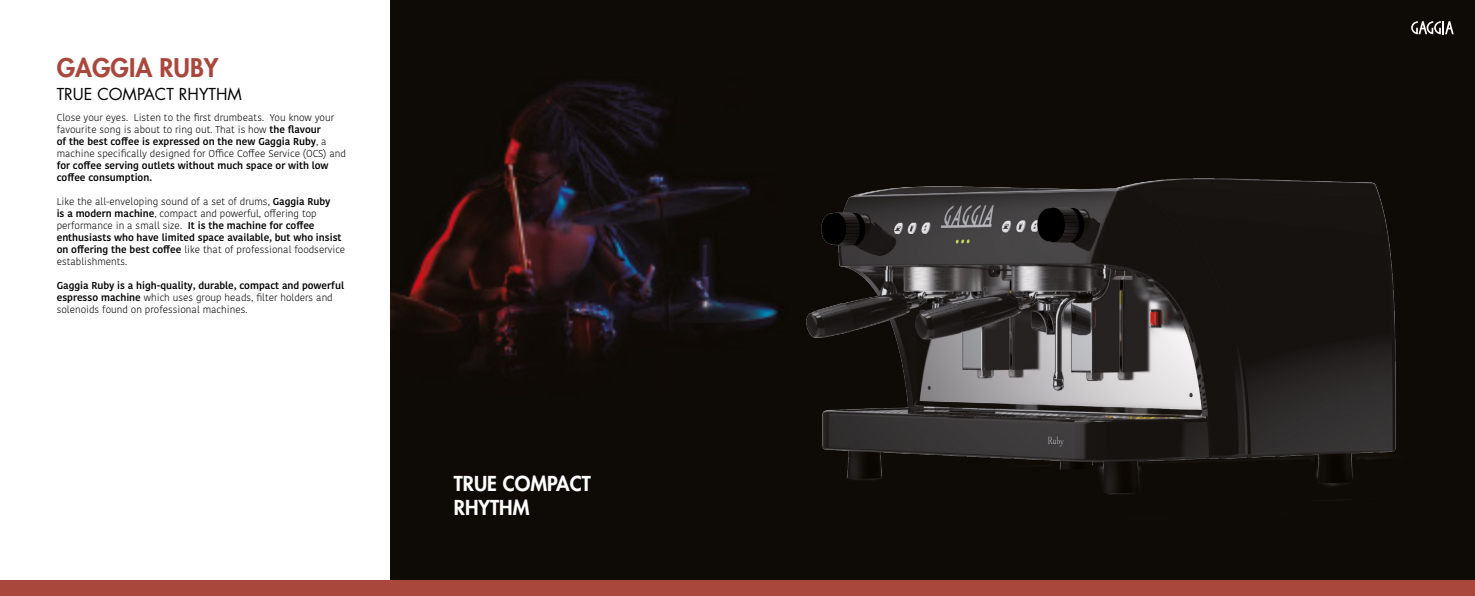
<style>
.page{position:relative;width:1475px;height:596px;background:#fff}
.page>*{position:absolute;margin:0;border:0;box-sizing:border-box;transform-origin:0 0}
.t1{font:800 25px "Futura Std";color:#aa473d}
.t2{font:800 20px/24px "Futura Std";color:#fff}
.t3{font:16px "Futura Std";color:#000}
.t4{font:300 10px/12px "Kohinoor Devanagari";color:#000}
.t5{font:600 10px/12px "Kohinoor Devanagari";color:#000}
.s1{font-weight:600}
</style>
<div class="page">
<img style="left:390px;top:0;width:1084px;height:580px">
<img style="left:757px;top:135px;width:683px;height:386px">
<div style="left:0;top:580px;width:1474px;height:15px;background:#aa473d"></div>
<svg style="left:1410px;top:21px;width:43px;height:13px"></svg>
<h1 class="t1" style="left:57px;top:52px;width:163px">GAGGIA RUBY</h1>
<p class="t4" style="left:57px;top:112px;width:291px">Close your eyes. Listen to the first drumbeats. You know your favourite song is about to ring out. That is how <span class="s1">the flavour<br>of the best coffee is expressed on the new Gaggia Ruby</span>, a machine specifically designed for Office Coffee Service (OCS) and</p>
<p class="t5" style="left:57px;top:160px;width:273px">for coffee serving outlets without much space or with low coffee consumption.</p>
<p class="t4" style="left:57px;top:196px;width:290px">Like the all-enveloping sound of a set of drums, <span class="s1">Gaggia Ruby<br>is a modern machine</span>, compact and powerful, offering top performance in a small size. <span class="s1">It is the machine for coffee enthusiasts who have limited space available, but who insist on offering the best coffee</span> like that of professional foodservice establishments.</p>
<p class="t4" style="left:57px;top:280px;width:289px"><span class="s1">Gaggia Ruby is a high-quality, durable, compact and powerful espresso machine</span> which uses group heads, filter holders and solenoids found on professional machines.</p>
<h3 class="t3" style="left:57px;top:84px;width:186px">TRUE COMPACT RHYTHM</h3>
<h2 class="t2" style="left:454px;top:471px;width:138px">TRUE COMPACT<br>RHYTHM</h2>
</div>
